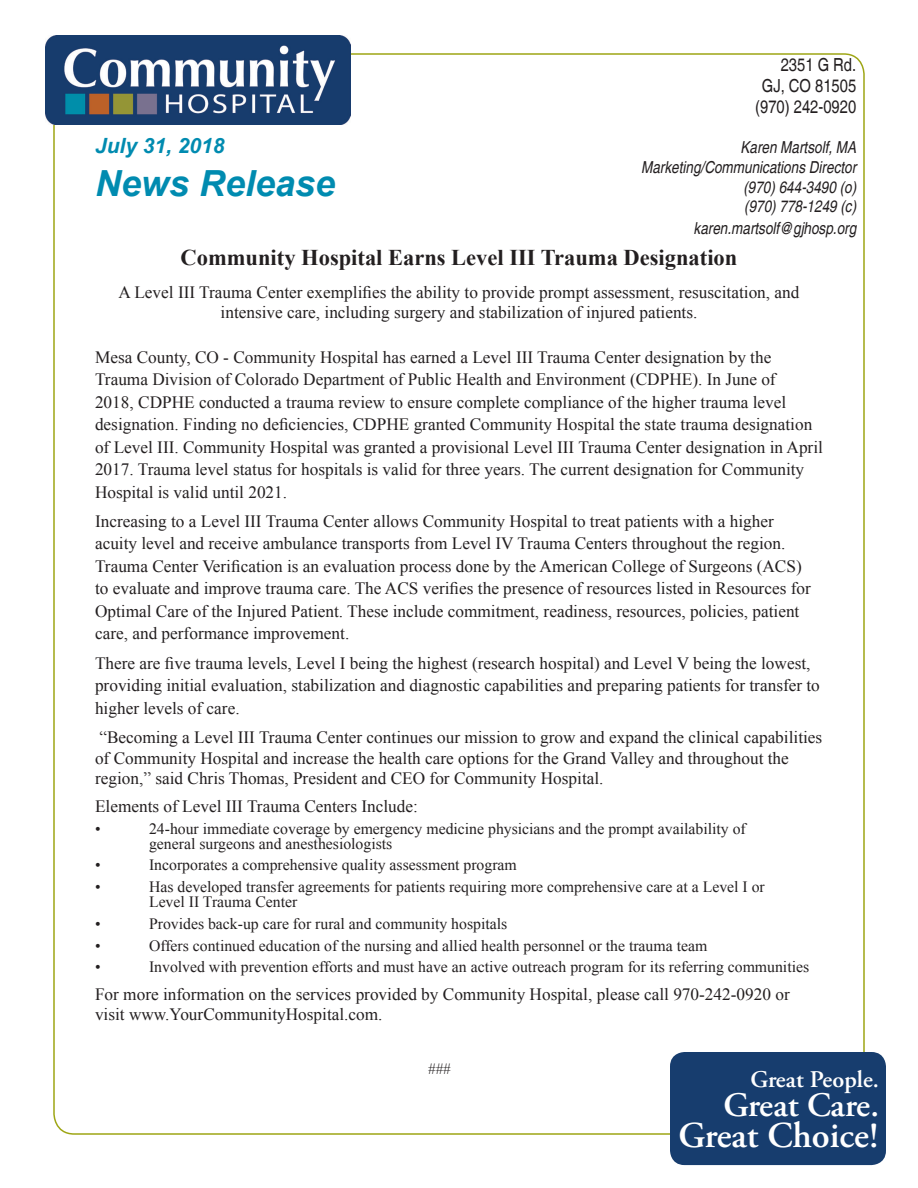
<style>
.page{position:relative;width:918px;height:1188px;background:#fff}
.page>*{position:absolute;margin:0;border:0;box-sizing:border-box;transform-origin:0 0}
.t1{font:600 36.45px "Adobe Garamond Pro";color:#fff}
.t2{font:italic 700 36px "Arial";color:#008bb0}
.t3{font:600 34.35px "Adobe Garamond Pro";letter-spacing:-.01em;color:#fff}
.t4{font:600 23.85px "Adobe Garamond Pro";color:#fff}
.t5{font:700 22.5px "Times New Roman";color:#231f20}
.t6{font:italic 700 21px "Arial";color:#008bb0}
.t7{font:condensed 18px "Helvetica";color:#231f20}
.t8{font:17.25px/22.5px "Times New Roman";color:#231f20}
.t9{font:italic condensed 16.5px "Helvetica";color:#231f20}
.t10{font:15.75px/15px "Times New Roman";color:#231f20}
.t11{font:italic 15px "Times New Roman";color:#231f20}
</style>
<div class="page">
<div style="left:670px;top:1052px;width:216px;height:113px;background:#173d6e;border-radius:15px"></div>
<img style="left:45px;top:35px;width:306px;height:89px">
<p class="t6" style="left:95px;top:132px;width:131px">July 31, 2018</p>
<p class="t2" style="left:95px;top:160px;width:242px">News Release</p>
<p class="t7" style="left:781px;top:55px;width:77px">2351 G Rd.</p>
<p class="t7" style="left:762px;top:76px;width:96px">GJ, CO 81505</p>
<p class="t7" style="left:755px;top:97px;width:102px">(970) 242-0920</p>
<p class="t9" style="left:740px;top:137px;width:117px">Karen Martsolf, MA</p>
<p class="t9" style="left:641px;top:157px;width:217px">Marketing/Communications Director</p>
<p class="t9" style="left:743px;top:177px;width:114px">(970) 644-3490 (o)</p>
<p class="t9" style="left:744px;top:197px;width:114px">(970) 778-1249 (c)</p>
<p class="t9" style="left:694px;top:218px;width:164px">karen.martsolf@gjhosp.org</p>
<p class="t5" style="left:181px;top:242px;width:558px">Community Hospital Earns Level III Trauma Designation</p>
<p class="t8" style="left:119px;top:282px;width:682px;line-height:19.5px;text-align:center">A Level III Trauma Center exemplifies the ability to provide prompt assessment, resuscitation, and intensive care, including surgery and stabilization of injured patients.</p>
<p class="t8" style="left:95px;top:345px;width:729px">Mesa County, CO - Community Hospital has earned a Level III Trauma Center designation by the Trauma Division of Colorado Department of Public Health and Environment (CDPHE). In June of<br>2018, CDPHE conducted a trauma review to ensure complete compliance of the higher trauma level designation. Finding no deficiencies, CDPHE granted Community Hospital the state trauma designation of Level III. Community Hospital was granted a provisional Level III Trauma Center designation in April 2017. Trauma level status for hospitals is valid for three years. The current designation for Community Hospital is valid until 2021.</p>
<p class="t8" style="left:95px;top:510px;width:717px">Increasing to a Level III Trauma Center allows Community Hospital to treat patients with a higher acuity level and receive ambulance transports from Level IV Trauma Centers throughout the region.<br>Trauma Center Verification is an evaluation process done by the American College of Surgeons (ACS) to evaluate and improve trauma care. The ACS verifies the presence of resources listed in Resources for Optimal Care of the Injured Patient. These include commitment, readiness, resources, policies, patient care, and performance improvement.</p>
<p class="t8" style="left:95px;top:651px;width:726px">There are five trauma levels, Level I being the highest (research hospital) and Level V being the lowest, providing initial evaluation, stabilization and diagnostic capabilities and preparing patients for transfer to higher levels of care.</p>
<p class="t8" style="left:95px;top:727px;width:729px;line-height:20.7px">“Becoming a Level III Trauma Center continues our mission to grow and expand the clinical capabilities of Community Hospital and increase the health care options for the Grand Valley and throughout the region,” said Chris Thomas, President and CEO for Community Hospital.</p>
<p class="t8" style="left:95px;top:794px;width:324px">Elements of Level III Trauma Centers Include:</p>
<p class="t10" style="left:95px;top:820px;width:7px">•</p>
<p class="t10" style="left:149px;top:820px;width:598px">24-hour immediate coverage by emergency medicine physicians and the prompt availability of general surgeons and anesthesiologists</p>
<p class="t10" style="left:95px;top:857px;width:7px">•</p>
<p class="t10" style="left:149px;top:857px;width:369px">Incorporates a comprehensive quality assessment program</p>
<p class="t10" style="left:95px;top:879px;width:7px">•</p>
<p class="t10" style="left:149px;top:879px;width:617px">Has developed transfer agreements for patients requiring more comprehensive care at a Level I or<br>Level II Trauma Center</p>
<p class="t10" style="left:95px;top:916px;width:7px">•</p>
<p class="t10" style="left:149px;top:916px;width:360px">Provides back-up care for rural and community hospitals</p>
<p class="t10" style="left:95px;top:937px;width:7px">•</p>
<p class="t10" style="left:149px;top:937px;width:560px">Offers continued education of the nursing and allied health personnel or the trauma team</p>
<p class="t10" style="left:95px;top:959px;width:7px">•</p>
<p class="t10" style="left:149px;top:959px;width:662px">Involved with prevention efforts and must have an active outreach program for its referring communities</p>
<p class="t8" style="left:95px;top:983px;width:696px;line-height:20.7px">For more information on the services provided by Community Hospital, please call 970-242-0920 or visit www.YourCommunityHospital.com.</p>
<p class="t11" style="left:428px;top:1058px;width:24px">###</p>
<p class="t4" style="left:751px;top:1065px;width:130px">Great People.</p>
<p class="t3" style="left:723px;top:1085px;width:157px">Great Care.</p>
<p class="t1" style="left:679px;top:1114px;width:202px">Great Choice!</p>
</div>
